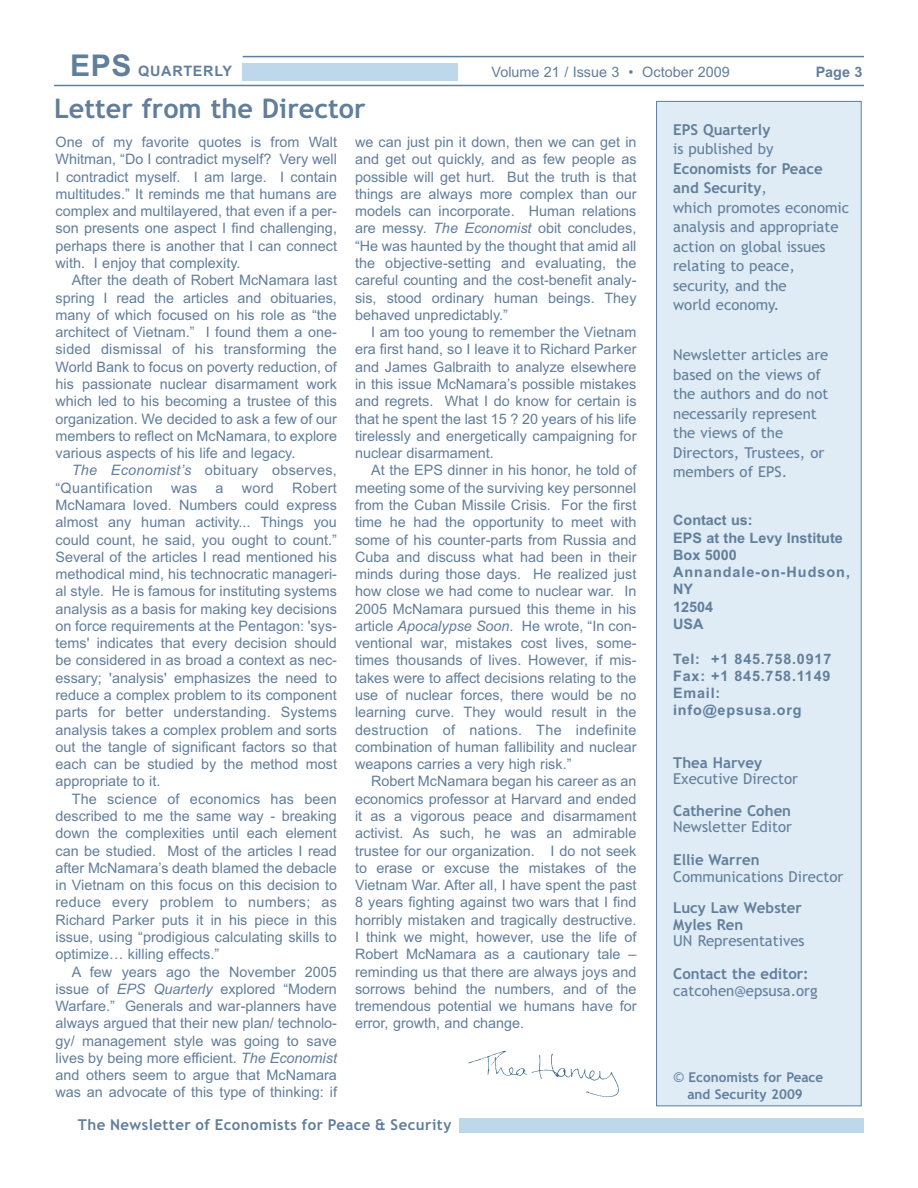
<style>
.page{position:relative;width:918px;height:1188px;background:#fff}
.page>*{position:absolute;margin:0;border:0;box-sizing:border-box;transform-origin:0 0}
.t1{font:700 27px "Trebuchet MS";color:#617e9b}
.t2{font:15px/19.5px "Trebuchet MS";color:#617e9b}
.t3{font:700 15px/16.5px "Trebuchet MS";color:#617e9b}
.t4{font:700 15px "Trebuchet MS";letter-spacing:.03em;color:#617e9b}
.t5{font:14.4px/17.2px "Arial";color:#617e9b;text-align:justify}
.t6{font:700 14.4px/17.2px "Arial";letter-spacing:.05em;color:#617e9b}
.t7{font:700 14.4px/17.2px "Arial";color:#617e9b}
.t8{font:14.4px/17.2px "Arial";letter-spacing:.02em;color:#617e9b}
.t9{font:700 13.5px/17px "Trebuchet MS";color:#617e9b;text-align:center}
.s1{font-size:30px}
.s2{font-style:italic}
.s3{font-weight:700}
.s4{font-weight:400;font-size:15px}
</style>
<div class="page">
<div style="left:459px;top:1118px;width:405px;height:14px;background:#bed8eb"></div>
<div style="left:657px;top:101px;width:204px;height:1005px;background:#dfecf5"></div>
<div style="left:656px;top:101px;width:206px;height:1005px;border:1px solid #617e9b"></div>
<div style="left:243px;top:63px;width:215px;height:18px;background:#bed8eb"></div>
<hr style="left:54px;top:85px;width:810px;height:1px;background:#617e9b">
<hr style="left:243px;top:56px;width:621px;height:1px;background:#617e9b">
<svg style="left:468px;top:1051px;width:151px;height:46px"></svg>
<p class="t6" style="left:70px;top:64px;width:164px"><span class="s1">EPS</span> QUARTERLY</p>
<p class="t5" style="left:492px;top:65px;width:240px">Volume 21 / Issue 3 • October 2009</p>
<p class="t6" style="left:816px;top:65px;width:48px">Page 3</p>
<h1 class="t1" style="left:54px;top:98px;width:313px">Letter from the Director</h1>
<p class="t5" style="left:56px;top:135px;width:283px">One of my favorite quotes is from Walt Whitman, “Do I contradict myself? Very well I contradict myself. I am large. I contain multitudes.” It reminds me that humans are complex and multilayered, that even if a per&shy;son presents one aspect I find challenging, perhaps there is another that I can connect with. I enjoy that complexity.</p>
<p class="t5" style="left:56px;top:273px;width:283px;text-indent:16px">After the death of Robert McNamara last spring I read the articles and obituaries, many of which focused on his role as “the architect of Vietnam.” I found them a one&shy;sided dismissal of his transforming the World Bank to focus on poverty reduction, of his passionate nuclear disarmament work which led to his becoming a trustee of this organization. We decided to ask a few of our members to reflect on McNamara, to explore various aspects of his life and legacy.</p>
<p class="t8" style="left:56px;top:463px;width:283px;text-indent:16px"><span class="s2">The Economist’s</span> obituary observes, “Quantification</p>
<p class="t5" style="left:355px;top:135px;width:283px">we can just pin it down, then we can get in and get out quickly, and as few people as possible will get hurt. But the truth is that things are always more complex than our models can incorporate. Human relations are messy. <span class="s2">The Economist</span> obit concludes, “He was haunted by the thought that amid all the objective-setting and evaluating, the careful counting and the cost-benefit analy&shy;sis, stood ordinary human beings. They behaved unpredictably.”</p>
<p class="t5" style="left:355px;top:325px;width:283px;text-indent:16px">I am too young to remember the Vietnam era first hand, so I leave it to Richard Parker and James Galbraith to analyze elsewhere in this issue McNamara’s possible mistakes and regrets. What I do know for certain is that he spent the last 15 ? 20 years of his life tirelessly and energetically campaigning for nuclear disarmament.</p>
<p class="t5" style="left:355px;top:463px;width:283px;text-indent:16px">At the EPS dinner in his honor, he told of meeting some of the surviving key personnel from the Cuban Missile Crisis. For the first time he had the opportunity to meet with some of his counter-parts from Russia and Cuba and discuss what had been in their minds during those days. He realized just how close we had come to nuclear war. In 2005 McNamara pursued this theme in his article <span class="s2">Apocalypse Soon</span>. He wrote, “In con&shy;ventional war, mistakes cost lives, some&shy;times thousands of lives. However, if mis&shy;takes were to affect decisions relating to the use of nuclear forces, there would be no learning curve. They would result in the destruction of nations. The indefinite combination of human fallibility and nuclear weapons carries a very high risk.”</p>
<p class="t5" style="left:355px;top:774px;width:283px;text-indent:16px">Robert McNamara began his career as an economics professor at Harvard and ended it as a vigorous peace and disarmament activist. As such, he was an admirable trustee for our organization. I do not seek to erase or excuse the mistakes of the Vietnam War. After all, I have spent the past 8 years fighting against two wars that I find horribly mistaken and tragically destructive.<br>I think we might, however, use the life of Robert McNamara as a cautionary tale – reminding us that there are always joys and sorrows behind the numbers, and of the tremendous potential we humans have for error, growth, and change.</p>
<p class="t5" style="left:56px;top:480px;width:283px;text-indent:237px">Robert McNamara loved. Numbers could express almost any human activity... Things you could count, he said, you ought to count.” Several of the articles I read mentioned his methodical mind, his technocratic manageri&shy;al style. He is famous for instituting systems analysis as a basis for making key decisions on force requirements at the Pentagon: 'sys&shy;tems' indicates that every decision should be considered in as broad a context as nec&shy;essary; 'analysis' emphasizes the need to reduce a complex problem to its component parts for better understanding. Systems analysis takes a complex problem and sorts out the tangle of significant factors so that each can be studied by the method most appropriate to it.</p>
<p class="t5" style="left:56px;top:791px;width:283px;text-indent:16px">The science of economics has been described to me the same way - breaking down the complexities until each element can be studied. Most of the articles I read after McNamara’s death blamed the debacle in Vietnam on this focus on this decision to reduce every problem to numbers; as Richard Parker puts it in his piece in this issue, using “prodigious calculating skills to optimize… killing effects.”</p>
<p class="t5" style="left:55px;top:964px;width:283px;text-indent:16px">A few years ago the November 2005 issue of <span class="s2">EPS Quarterly</span> explored “Modern Warfare.” Generals and war-planners have always argued that their new plan/ technolo&shy;gy/ management style was going to save lives by being more efficient. <span class="s2">The Economist </span>and others seem to argue that McNamara was an advocate of this type of thinking: if</p>
<p class="t5" style="left:171px;top:480px;width:28px">was</p>
<p class="t5" style="left:216px;top:480px;width:10px">a</p>
<p class="t5" style="left:242px;top:480px;width:34px">word</p>
<p class="t4" style="left:78px;top:1119px;width:375px">The Newsletter of Economists for Peace &amp; Security</p>
<p class="t3" style="left:673px;top:122px;width:99px">EPS Quarterly</p>
<p class="t2" style="left:673px;top:140px;width:102px">is published by</p>
<p class="t2" style="left:673px;top:160px;width:178px"><span class="s3">Economists for Peace and Security</span>,<br>which promotes economic analysis and appropriate action on global issues relating to peace, security, and the<br>world economy.</p>
<p class="t2" style="left:673px;top:346px;width:157px">Newsletter articles are based on the views of the authors and do not necessarily represent the views of the<br>Directors, Trustees, or members of EPS.</p>
<p class="t7" style="left:673px;top:513px;width:178px">Contact us:<br>EPS at the Levy Institute<br>Box 5000<br>Annandale-on-Hudson,<br>NY<br>12504<br>USA</p>
<p class="t6" style="left:673px;top:651px;width:160px">Tel: +1 845.758.0917<br>Fax: +1 845.758.1149<br>Email: info@epsusa.org</p>
<p class="t3" style="left:673px;top:755px;width:90px">Thea Harvey</p>
<p class="t2" style="left:673px;top:771px;width:126px">Executive Director</p>
<p class="t3" style="left:673px;top:803px;width:119px">Catherine Cohen</p>
<p class="t2" style="left:673px;top:819px;width:120px">Newsletter Editor</p>
<p class="t3" style="left:673px;top:853px;width:88px">Ellie Warren</p>
<p class="t2" style="left:673px;top:868px;width:172px">Communications Director</p>
<p class="t3" style="left:673px;top:901px;width:130px">Lucy Law Webster<br>Myles Ren</p>
<p class="t2" style="left:673px;top:933px;width:133px">UN Representatives</p>
<p class="t3" style="left:673px;top:967px;width:137px">Contact the editor:</p>
<p class="t2" style="left:673px;top:982px;width:146px">catcohen@epsusa.org</p>
<p class="t9" style="left:673px;top:1070px;width:152px"><span class="s4">©</span> Economists for Peace and Security 2009</p>
</div>
